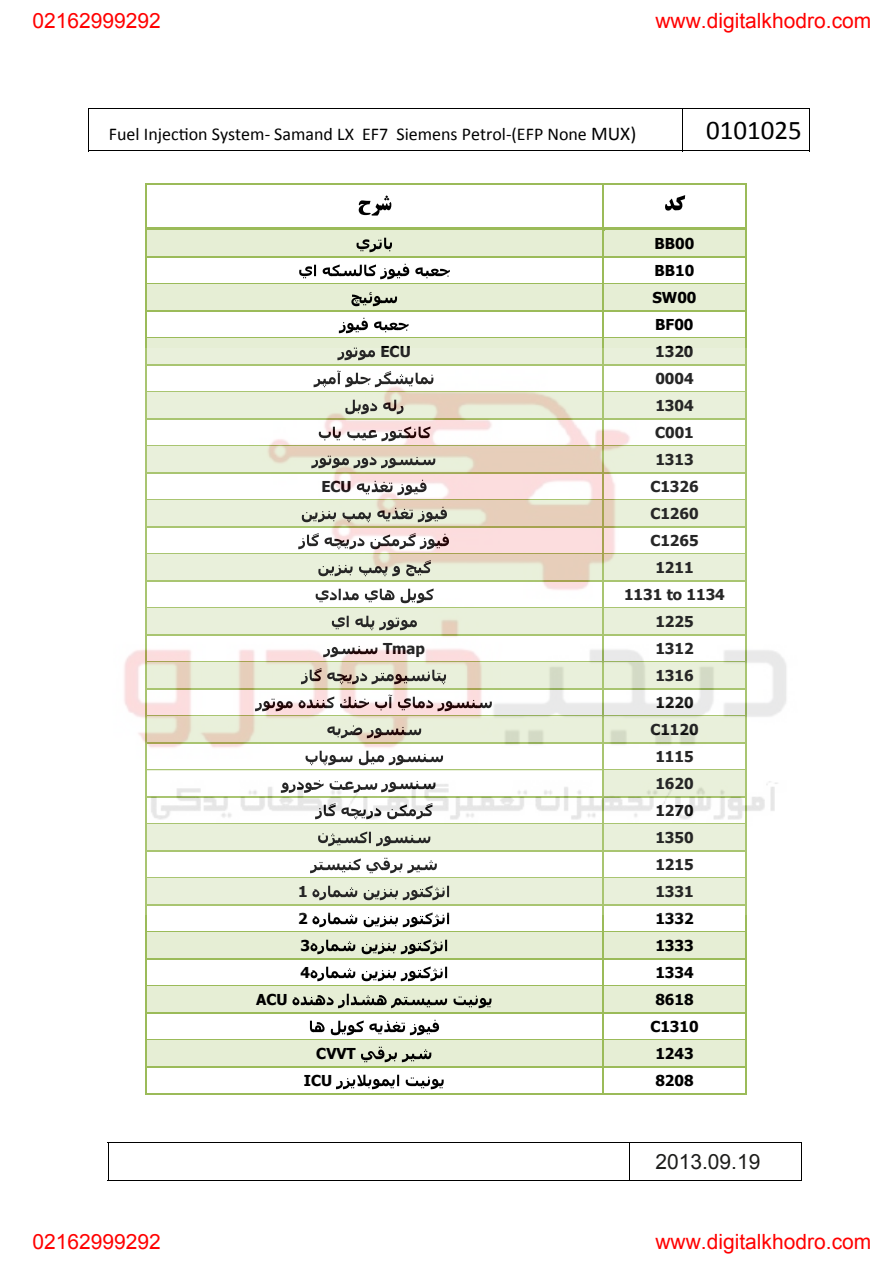
<style>
.page{position:relative;width:893px;height:1263px;background:#fff}
.page>*{position:absolute;margin:0;border:0;box-sizing:border-box;transform-origin:0 0}
.t1{font:27px "Calibri";color:#000}
.t2{font:21px "Arial";color:#f00}
.t3{font:21px "Arial";color:#1d1d1b}
.t4{font:18px "Calibri";color:#000}
.t5{font:700 15px/27px "Tahoma";color:#000;text-align:center}
.s1{font-size:19.5px}
</style>
<div class="page">
<hr style="left:88px;top:108px;width:722px;height:1px;background:#000">
<hr style="left:88px;top:109px;width:1px;height:42px;background:#000">
<hr style="left:88px;top:151px;width:594px;height:1px;background:#000">
<hr style="left:682px;top:109px;width:1px;height:42px;background:#000">
<hr style="left:682px;top:151px;width:127px;height:1px;background:#000">
<hr style="left:809px;top:109px;width:1px;height:42px;background:#000">
<hr style="left:108px;top:1142px;width:694px;height:1px;background:#000">
<hr style="left:108px;top:1143px;width:1px;height:38px;background:#000">
<hr style="left:108px;top:1180px;width:521px;height:1px;background:#000">
<hr style="left:629px;top:1143px;width:1px;height:38px;background:#000">
<hr style="left:629px;top:1180px;width:172px;height:1px;background:#000">
<hr style="left:801px;top:1143px;width:1px;height:38px;background:#000">
<svg style="left:665px;top:195px;width:20px;height:16px"></svg>
<svg style="left:359px;top:195px;width:32px;height:21px"></svg>
<hr style="left:145px;top:183px;width:457px;height:1px;background:#9bbb59">
<hr style="left:604px;top:183px;width:141px;height:1px;background:#9bbb59">
<hr style="left:145px;top:184px;width:1px;height:43px;background:#9bbb59">
<hr style="left:602px;top:184px;width:2px;height:43px;background:#9bbb59">
<hr style="left:745px;top:184px;width:1px;height:43px;background:#9bbb59">
<div style="left:604px;top:230px;width:141px;height:26px;background:#e6eed5"></div>
<div style="left:146px;top:230px;width:456px;height:26px;background:#e6eed5"></div>
<svg style="left:356px;top:238px;width:36px;height:14px"></svg>
<hr style="left:146px;top:227px;width:456px;height:3px;background:#9bbb59">
<hr style="left:602px;top:227px;width:143px;height:3px;background:#9bbb59">
<hr style="left:602px;top:230px;width:2px;height:26px;background:#9bbb59">
<svg style="left:299px;top:265px;width:17px;height:13px"></svg>
<svg style="left:323px;top:264px;width:86px;height:15px"></svg>
<svg style="left:415px;top:267px;width:35px;height:11px"></svg>
<hr style="left:146px;top:256px;width:456px;height:1px;background:#9bbb59">
<hr style="left:604px;top:256px;width:141px;height:1px;background:#9bbb59">
<hr style="left:602px;top:257px;width:2px;height:26px;background:#9bbb59">
<div style="left:604px;top:284px;width:141px;height:26px;background:#e6eed5"></div>
<div style="left:146px;top:284px;width:456px;height:26px;background:#e6eed5"></div>
<svg style="left:351px;top:292px;width:46px;height:14px"></svg>
<hr style="left:146px;top:283px;width:456px;height:1px;background:#9bbb59">
<hr style="left:604px;top:283px;width:141px;height:1px;background:#9bbb59">
<hr style="left:602px;top:284px;width:2px;height:26px;background:#9bbb59">
<svg style="left:339px;top:318px;width:29px;height:15px"></svg>
<svg style="left:374px;top:321px;width:34px;height:11px"></svg>
<hr style="left:146px;top:310px;width:456px;height:1px;background:#9bbb59">
<hr style="left:604px;top:310px;width:141px;height:1px;background:#9bbb59">
<hr style="left:602px;top:311px;width:2px;height:26px;background:#9bbb59">
<div style="left:604px;top:338px;width:141px;height:26px;background:#e6eed5"></div>
<div style="left:146px;top:338px;width:456px;height:26px;background:#e6eed5"></div>
<hr style="left:146px;top:337px;width:456px;height:1px;background:#9bbb59">
<hr style="left:604px;top:337px;width:141px;height:1px;background:#9bbb59">
<hr style="left:602px;top:338px;width:2px;height:26px;background:#9bbb59">
<svg style="left:312px;top:915px;width:45px;height:12px"></svg>
<svg style="left:364px;top:915px;width:85px;height:12px"></svg>
<hr style="left:602px;top:905px;width:2px;height:26px;background:#9bbb59">
<div style="left:604px;top:932px;width:141px;height:26px;background:#e6eed5"></div>
<div style="left:146px;top:932px;width:456px;height:26px;background:#e6eed5"></div>
<svg style="left:310px;top:940px;width:45px;height:14px"></svg>
<svg style="left:362px;top:939px;width:85px;height:15px"></svg>
<hr style="left:146px;top:931px;width:456px;height:1px;background:#9bbb59">
<hr style="left:604px;top:931px;width:141px;height:1px;background:#9bbb59">
<hr style="left:602px;top:932px;width:2px;height:26px;background:#9bbb59">
<svg style="left:310px;top:967px;width:45px;height:14px"></svg>
<svg style="left:362px;top:966px;width:85px;height:15px"></svg>
<hr style="left:146px;top:958px;width:456px;height:1px;background:#9bbb59">
<hr style="left:604px;top:958px;width:141px;height:1px;background:#9bbb59">
<hr style="left:602px;top:959px;width:2px;height:26px;background:#9bbb59">
<div style="left:604px;top:986px;width:141px;height:26px;background:#e6eed5"></div>
<div style="left:146px;top:986px;width:456px;height:26px;background:#e6eed5"></div>
<svg style="left:292px;top:994px;width:155px;height:14px"></svg>
<svg style="left:453px;top:996px;width:38px;height:12px"></svg>
<hr style="left:146px;top:985px;width:456px;height:1px;background:#9bbb59">
<hr style="left:604px;top:985px;width:141px;height:1px;background:#9bbb59">
<hr style="left:602px;top:986px;width:2px;height:26px;background:#9bbb59">
<svg style="left:310px;top:1021px;width:15px;height:11px"></svg>
<svg style="left:331px;top:1020px;width:108px;height:15px"></svg>
<hr style="left:146px;top:1012px;width:456px;height:1px;background:#9bbb59">
<hr style="left:604px;top:1012px;width:141px;height:1px;background:#9bbb59">
<hr style="left:602px;top:1013px;width:2px;height:26px;background:#9bbb59">
<div style="left:604px;top:1040px;width:141px;height:26px;background:#e6eed5"></div>
<div style="left:146px;top:1040px;width:456px;height:26px;background:#e6eed5"></div>
<svg style="left:361px;top:1047px;width:70px;height:15px"></svg>
<hr style="left:146px;top:1039px;width:456px;height:1px;background:#9bbb59">
<hr style="left:604px;top:1039px;width:141px;height:1px;background:#9bbb59">
<hr style="left:602px;top:1040px;width:2px;height:26px;background:#9bbb59">
<svg style="left:336px;top:1075px;width:63px;height:14px"></svg>
<svg style="left:406px;top:1077px;width:38px;height:12px"></svg>
<hr style="left:146px;top:1066px;width:456px;height:1px;background:#9bbb59">
<hr style="left:604px;top:1066px;width:141px;height:1px;background:#9bbb59">
<svg style="left:145px;top:227px;width:1px;height:866px"></svg>
<hr style="left:145px;top:1093px;width:457px;height:1px;background:#9bbb59">
<hr style="left:602px;top:1067px;width:2px;height:27px;background:#9bbb59">
<hr style="left:604px;top:1093px;width:141px;height:1px;background:#9bbb59">
<svg style="left:745px;top:227px;width:1px;height:867px"></svg>
<img style="left:124px;top:348px;width:662px;height:567px">
<h2 class="t2" style="left:32px;top:6px;width:130px">02162999292</h2>
<h2 class="t2" style="left:655px;top:6px;width:217px">www.digitalkhodro.com</h2>
<p class="t4" style="left:109px;top:123px;width:529px">Fuel Injection System- Samand LX EF7 Siemens Petrol-(EFP None <span class="s1">MUX)</span></p>
<h1 class="t1" style="left:706px;top:113px;width:97px">0101025</h1>
<p class="t5" style="left:652px;top:229px;width:46px;text-align:left">BB00<br>BB10<br>SW00<br>BF00</p>
<p class="t5" style="left:380px;top:337px;width:32px">ECU</p>
<p class="t5" style="left:655px;top:337px;width:40px;text-align:justify">1320<br>0004<br>1304<br>C001<br>1313</p>
<p class="t5" style="left:321px;top:472px;width:32px">ECU</p>
<p class="t5" style="left:624px;top:472px;width:102px">C1326<br>C1260<br>C1265<br>1211<br>1131 to 1134<br>1225</p>
<p class="t5" style="left:383px;top:634px;width:43px">Tmap</p>
<p class="t5" style="left:650px;top:634px;width:50px">1312<br>1316<br>1220<br>C1120<br>1115<br>1620<br>1270<br>1350<br>1215</p>
<p class="t5" style="left:298px;top:877px;width:11px">1</p>
<p class="t5" style="left:655px;top:877px;width:40px">1331</p>
<p class="t5" style="left:298px;top:904px;width:11px">2</p>
<p class="t5" style="left:655px;top:904px;width:40px">1332</p>
<p class="t5" style="left:300px;top:931px;width:11px">3</p>
<p class="t5" style="left:655px;top:931px;width:40px">1333</p>
<p class="t5" style="left:300px;top:958px;width:11px">4</p>
<p class="t5" style="left:655px;top:958px;width:40px">1334</p>
<p class="t5" style="left:256px;top:985px;width:33px">ACU</p>
<p class="t5" style="left:650px;top:985px;width:50px">8618<br>C1310</p>
<p class="t5" style="left:316px;top:1039px;width:41px">CVVT</p>
<p class="t5" style="left:655px;top:1039px;width:40px">1243</p>
<p class="t5" style="left:304px;top:1066px;width:30px">ICU</p>
<p class="t5" style="left:655px;top:1066px;width:40px">8208</p>
<h2 class="t3" style="left:655px;top:1148px;width:106px">2013.09.19</h2>
<h2 class="t2" style="left:32px;top:1227px;width:130px">02162999292</h2>
<h2 class="t2" style="left:655px;top:1227px;width:217px">www.digitalkhodro.com</h2>
</div>
